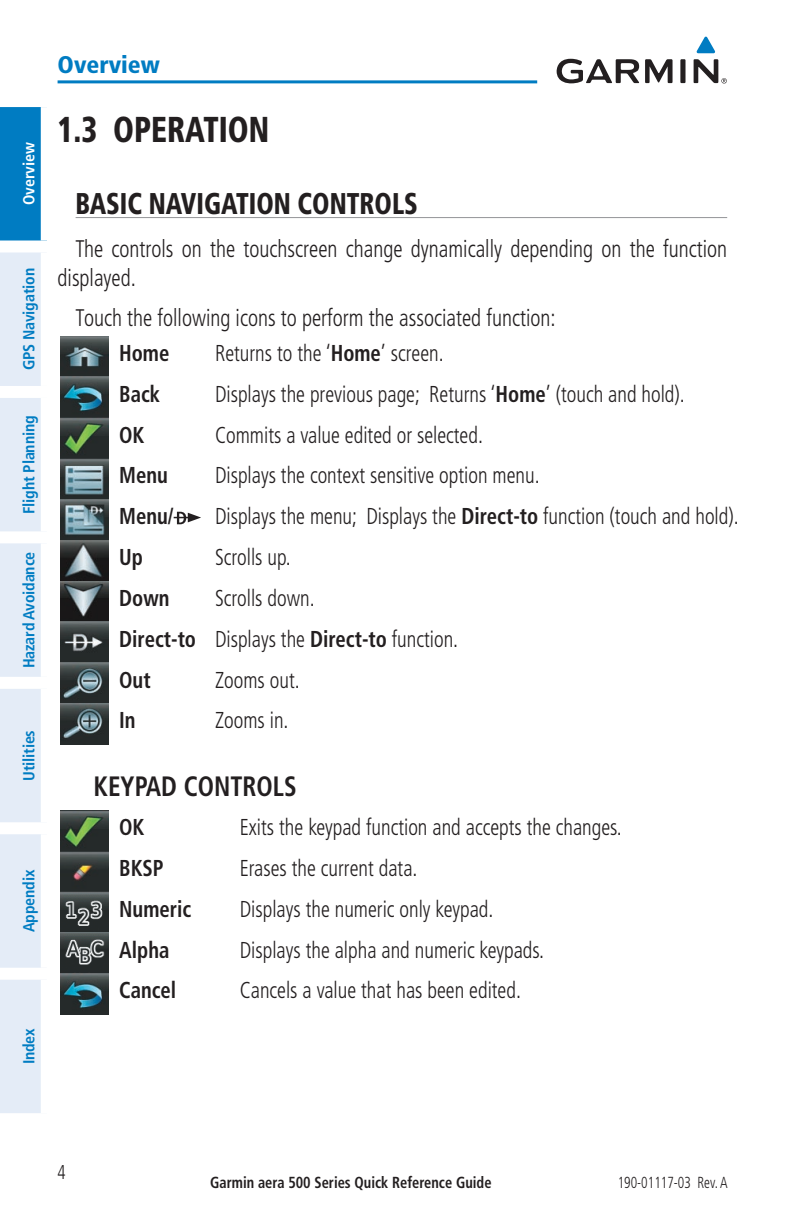
<style>
.page{position:relative;width:792px;height:1224px;background:#fff}
.page>*{position:absolute;margin:0;border:0;box-sizing:border-box;transform-origin:0 0}
.t1{font:900 condensed 36px "Frutiger";color:#231f20;scale:.85 1}
.t2{font:900 condensed 30px "Frutiger";color:#231f20;scale:.85 1}
.t3{font:700 condensed 28px "Frutiger";color:#231f20;scale:.9 1}
.t4{font:300 condensed 24px/28.8px "Frutiger";color:#231f20;scale:.9 1}
.t5{font:900 condensed 24px "Frutiger";color:#007cc2}
.t6{font:300 condensed 23px/40.8px "Frutiger";color:#231f20;scale:.9 1}
.t7{font:700 condensed 23px "Frutiger";color:#231f20;scale:.9 1}
.t8{font:300 condensed 20px "Frutiger";color:#231f20;scale:.85 1}
.t9{font:700 condensed 16px "Frutiger";letter-spacing:-.01em;color:#007cc2}
.t10{font:700 condensed 16px "Frutiger";color:#231f20;scale:.9 1}
.t11{font:300 condensed 16px "Frutiger";color:#231f20;scale:.85 1}
.t12{font:700 condensed 16px "Frutiger";letter-spacing:-.01em;color:#fff}
.s1{font-weight:700}
</style>
<div class="page">
<div style="left:0;top:101px;width:47px;height:146px;background:#007cc2"></div>
<div style="left:0;top:253px;width:41px;height:860px;background:#e4ecf7"></div>
<div style="left:0;top:95px;width:53px;height:12px;background:#fff"></div>
<div style="left:41px;top:107px;width:12px;height:134px;background:#fff"></div>
<div style="left:0;top:241px;width:53px;height:12px;background:#fff"></div>
<div style="left:0;top:386px;width:53px;height:12px;background:#fff"></div>
<div style="left:0;top:531px;width:53px;height:12px;background:#fff"></div>
<div style="left:0;top:677px;width:53px;height:12px;background:#fff"></div>
<div style="left:0;top:822px;width:53px;height:12px;background:#fff"></div>
<div style="left:0;top:968px;width:53px;height:12px;background:#fff"></div>
<hr style="left:76px;top:217px;width:651px;height:1px;background:#939598">
<img style="left:61px;top:336px;width:48px;height:408px">
<svg style="left:174px;top:512px;width:27px;height:12px"></svg>
<img style="left:61px;top:810px;width:48px;height:204px">
<svg style="left:697px;top:37px;width:18px;height:16px"></svg>
<svg style="left:557px;top:59px;width:170px;height:24px"></svg>
<hr style="left:58px;top:80px;width:479px;height:3px;background:#007cc2">
<p class="t12" style="left:19px;top:205px;width:64px;rotate:-90deg">Overview</p>
<p class="t9" style="left:19px;top:370px;width:104px;rotate:-90deg">GPS Navigation</p>
<p class="t9" style="left:19px;top:514px;width:100px;rotate:-90deg">Flight Planning</p>
<p class="t9" style="left:19px;top:668px;width:118px;rotate:-90deg">Hazard Avoidance</p>
<p class="t9" style="left:19px;top:781px;width:52px;rotate:-90deg">Utilities</p>
<p class="t9" style="left:19px;top:932px;width:64px;rotate:-90deg">Appendix</p>
<p class="t9" style="left:19px;top:1064px;width:38px;rotate:-90deg">Index</p>
<p class="t5" style="left:58px;top:50px;width:104px">OVERVIEW</p>
<h1 class="t1" style="left:58px;top:108px;width:224px">1.3 OPERATION</h1>
<h2 class="t2" style="left:76px;top:186px;width:401px">BASIC NAVIGATION CONTROLS</h2>
<p class="t4" style="left:58px;top:235px;width:746px;text-indent:18px">The controls on the touchscreen change dynamically depending on the function displayed.</p>
<p class="t4" style="left:76px;top:303px;width:535px">Touch the following icons to perform the associated function:</p>
<p class="t7" style="left:119px;top:339px;width:57px">Home</p>
<p class="t6" style="left:215px;top:333px;width:256px">Returns to the ‘<span class="s1">Home</span>’ screen.</p>
<p class="t7" style="left:119px;top:380px;width:47px">Back</p>
<p class="t6" style="left:215px;top:374px;width:524px">Displays the previous page; Returns ‘<span class="s1">Home</span>’ (touch and hold).</p>
<p class="t7" style="left:119px;top:421px;width:30px">OK</p>
<p class="t6" style="left:215px;top:415px;width:299px">Commits a value edited or selected.</p>
<p class="t7" style="left:119px;top:462px;width:56px">Menu</p>
<p class="t6" style="left:215px;top:455px;width:362px">Displays the context sensitive option menu.</p>
<p class="t7" style="left:119px;top:503px;width:62px">Menu/</p>
<p class="t6" style="left:215px;top:496px;width:583px">Displays the menu; Displays the <span class="s1">Direct-to</span> function (touch and hold).</p>
<p class="t7" style="left:119px;top:543px;width:28px">Up</p>
<p class="t6" style="left:215px;top:537px;width:86px">Scrolls up.</p>
<p class="t7" style="left:119px;top:584px;width:57px">Down</p>
<p class="t6" style="left:119px;top:578px;width:378px;text-indent:96px">Scrolls down.<br><span class="s1">Direct-to</span> Displays the <span class="s1">Direct-to</span> function.<br><span class="s1">Out</span></p>
<p class="t6" style="left:215px;top:660px;width:96px">Zooms out.</p>
<p class="t7" style="left:119px;top:707px;width:20px">In</p>
<p class="t6" style="left:215px;top:700px;width:83px">Zooms in.</p>
<p class="t3" style="left:94px;top:770px;width:32px">Keypad</p>
<p class="t3" style="left:184px;top:770px;width:33px">Contro</p>
<p class="t3" style="left:273px;top:770px;width:25px">ls</p>
<p class="t7" style="left:119px;top:814px;width:30px">OK</p>
<p class="t6" style="left:240px;top:807px;width:426px">Exits the keypad function and accepts the changes.</p>
<p class="t7" style="left:119px;top:854px;width:51px">BKSP</p>
<p class="t6" style="left:240px;top:848px;width:199px">Erases the current data.</p>
<p class="t7" style="left:119px;top:895px;width:82px">Numeric</p>
<p class="t6" style="left:240px;top:889px;width:283px">Displays the numeric only keypad.</p>
<p class="t7" style="left:119px;top:936px;width:57px">Alpha</p>
<p class="t6" style="left:240px;top:930px;width:340px">Displays the alpha and numeric keypads.</p>
<p class="t7" style="left:119px;top:977px;width:65px">Cancel</p>
<p class="t6" style="left:240px;top:970px;width:314px">Cancels a value that has been edited.</p>
<p class="t8" style="left:58px;top:1161px;width:11px">4</p>
<p class="t10" style="left:210px;top:1173px;width:314px">Garmin aera 500 Series Quick Reference Guide</p>
<p class="t11" style="left:618px;top:1173px;width:131px">190-01117-03 Rev. A</p>
</div>
